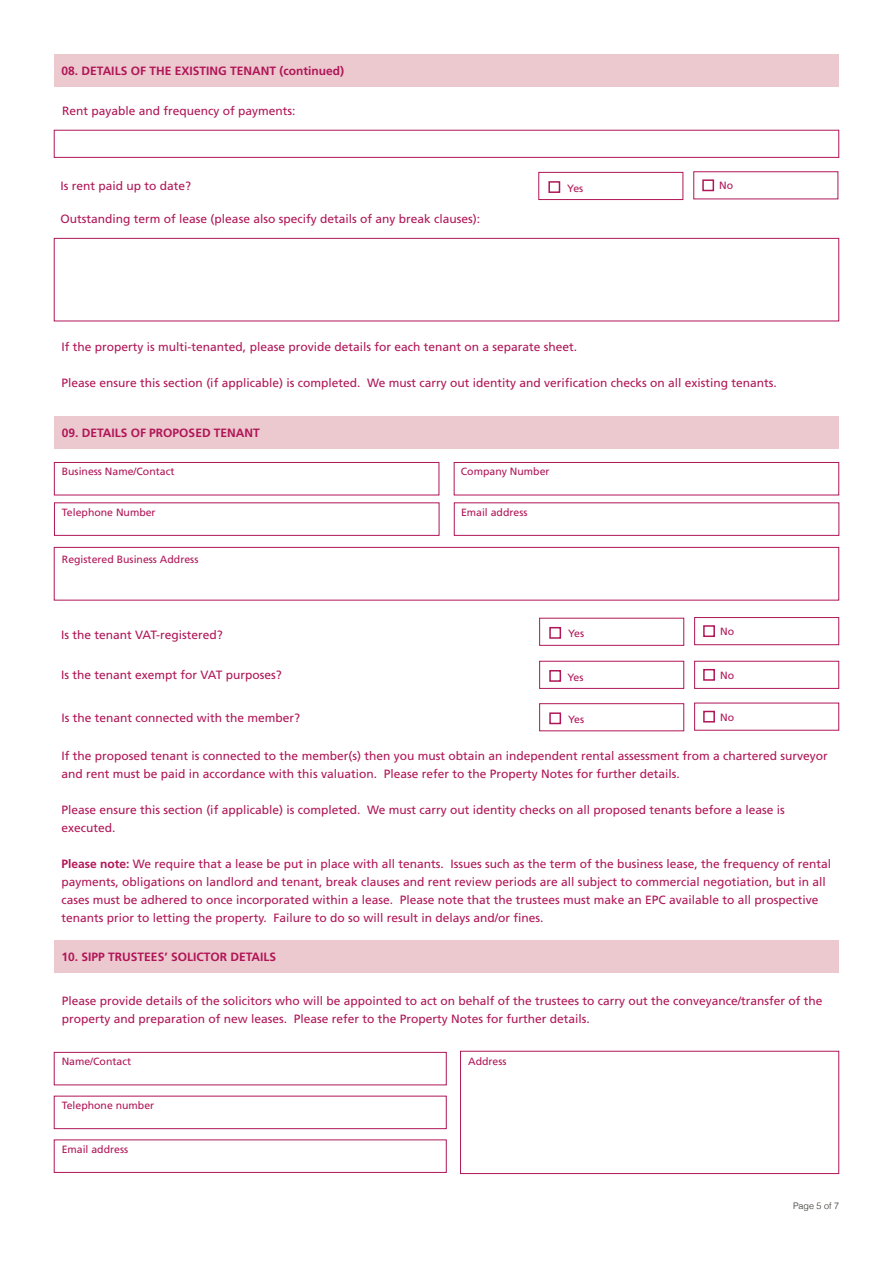
<style>
.page{position:relative;width:893px;height:1263px;background:#fff}
.page>*{position:absolute;margin:0;border:0;box-sizing:border-box;transform-origin:0 0}
.t1{font:12px/18px "Frutiger LT Std";color:#b01657}
.t2{font:700 12px "Frutiger LT Std";color:#b01657}
.t3{font:10.5px "Frutiger LT Std";color:#b01657}
.t4{font:300 9px "Helvetica";color:#2e2a25}
.s1{font-weight:700}
</style>
<div class="page">
<div style="left:54px;top:54px;width:785px;height:33px;background:#ecc9cf"></div>
<div style="left:54px;top:130px;width:785px;height:28px;border:1px solid #b01657"></div>
<div style="left:548px;top:181px;width:12px;height:12px;border:2px solid #b01657"></div>
<div style="left:702px;top:179px;width:12px;height:12px;border:2px solid #b01657"></div>
<div style="left:539px;top:172px;width:144px;height:28px;border:1px solid #b01657"></div>
<div style="left:54px;top:238px;width:785px;height:83px;border:1px solid #b01657"></div>
<div style="left:54px;top:416px;width:785px;height:33px;background:#ecc9cf"></div>
<div style="left:54px;top:462px;width:385px;height:33px;border:1px solid #b01657"></div>
<div style="left:454px;top:462px;width:385px;height:33px;border:1px solid #b01657"></div>
<div style="left:54px;top:503px;width:385px;height:33px;border:1px solid #b01657"></div>
<div style="left:454px;top:503px;width:385px;height:33px;border:1px solid #b01657"></div>
<div style="left:54px;top:547px;width:785px;height:53px;border:1px solid #b01657"></div>
<div style="left:549px;top:627px;width:12px;height:12px;border:2px solid #b01657"></div>
<div style="left:703px;top:625px;width:12px;height:12px;border:2px solid #b01657"></div>
<div style="left:694px;top:617px;width:145px;height:28px;border:1px solid #b01657"></div>
<div style="left:549px;top:670px;width:12px;height:12px;border:2px solid #b01657"></div>
<div style="left:703px;top:669px;width:12px;height:12px;border:2px solid #b01657"></div>
<div style="left:539px;top:661px;width:145px;height:28px;border:1px solid #b01657"></div>
<div style="left:694px;top:661px;width:145px;height:28px;border:1px solid #b01657"></div>
<div style="left:549px;top:712px;width:12px;height:12px;border:2px solid #b01657"></div>
<div style="left:703px;top:711px;width:12px;height:11px;border:2px solid #b01657"></div>
<div style="left:539px;top:703px;width:145px;height:28px;border:1px solid #b01657"></div>
<div style="left:54px;top:940px;width:785px;height:33px;background:#ecc9cf"></div>
<div style="left:54px;top:1052px;width:392px;height:33px;border:1px solid #b01657"></div>
<div style="left:460px;top:1051px;width:379px;height:123px;border:1px solid #b01657"></div>
<div style="left:54px;top:1096px;width:392px;height:33px;border:1px solid #b01657"></div>
<p class="t2" style="left:62px;top:64px;width:284px">08. DETAILS OF THE EXISTING TENANT (continued)</p>
<p class="t1" style="left:62px;top:102px;width:235px">Rent payable and frequency of payments:</p>
<p class="t1" style="left:61px;top:177px;width:132px">Is rent paid up to date?</p>
<p class="t3" style="left:567px;top:182px;width:18px">Yes</p>
<p class="t3" style="left:719px;top:180px;width:15px">No</p>
<p class="t1" style="left:61px;top:210px;width:421px">Outstanding term of lease (please also specify details of any break clauses):</p>
<p class="t1" style="left:62px;top:338px;width:517px">If the property is multi-tenanted, please provide details for each tenant on a separate sheet.</p>
<p class="t1" style="left:62px;top:374px;width:717px">Please ensure this section (if applicable) is completed. We must carry out identity and verification checks on all existing tenants.</p>
<p class="t2" style="left:62px;top:426px;width:200px">09. DETAILS OF PROPOSED TENANT</p>
<p class="t3" style="left:62px;top:465px;width:114px">Business Name/Contact</p>
<p class="t3" style="left:461px;top:465px;width:90px">Company Number</p>
<p class="t3" style="left:62px;top:506px;width:95px">Telephone Number</p>
<p class="t3" style="left:461px;top:506px;width:68px">Email address</p>
<p class="t3" style="left:62px;top:553px;width:138px">Registered Business Address</p>
<p class="t1" style="left:61px;top:625px;width:163px">Is the tenant VAT-registered?</p>
<p class="t3" style="left:568px;top:628px;width:18px">Yes</p>
<p class="t3" style="left:720px;top:625px;width:15px">No</p>
<p class="t1" style="left:61px;top:666px;width:222px">Is the tenant exempt for VAT purposes?</p>
<p class="t3" style="left:567px;top:671px;width:18px">Yes</p>
<p class="t3" style="left:720px;top:669px;width:15px">No</p>
<p class="t1" style="left:61px;top:709px;width:240px">Is the tenant connected with the member?</p>
<p class="t3" style="left:568px;top:713px;width:18px">Yes</p>
<p class="t3" style="left:720px;top:711px;width:15px">No</p>
<p class="t1" style="left:62px;top:747px;width:768px">If the proposed tenant is connected to the member(s) then you must obtain an independent rental assessment from a chartered surveyor and rent must be paid in accordance with this valuation. Please refer to the Property Notes for further details.</p>
<p class="t1" style="left:62px;top:801px;width:725px">Please ensure this section (if applicable) is completed. We must carry out identity checks on all proposed tenants before a lease is executed.</p>
<p class="t1" style="left:62px;top:855px;width:771px"><span class="s1">Please note:</span> We require that a lease be put in place with all tenants. Issues such as the term of the business lease, the frequency of rental payments, obligations on landlord and tenant, break clauses and rent review periods are all subject to commercial negotiation, but in all cases must be adhered to once incorporated within a lease. Please note that the trustees must make an EPC available to all prospective tenants prior to letting the property. Failure to do so will result in delays and/or fines.</p>
<p class="t2" style="left:62px;top:949px;width:216px">10. SIPP TRUSTEES’ SOLICTOR DETAILS</p>
<p class="t1" style="left:62px;top:991px;width:762px">Please provide details of the solicitors who will be appointed to act on behalf of the trustees to carry out the conveyance/transfer of the property and preparation of new leases. Please refer to the Property Notes for further details.</p>
<p class="t3" style="left:62px;top:1055px;width:71px">Name/Contact</p>
<p class="t3" style="left:468px;top:1055px;width:40px">Address</p>
<p class="t3" style="left:62px;top:1099px;width:94px">Telephone number</p>
<p class="t3" style="left:62px;top:1143px;width:68px">Email address</p>
<p class="t4" style="left:793px;top:1198px;width:48px">Page 5 of 7</p>
</div>
